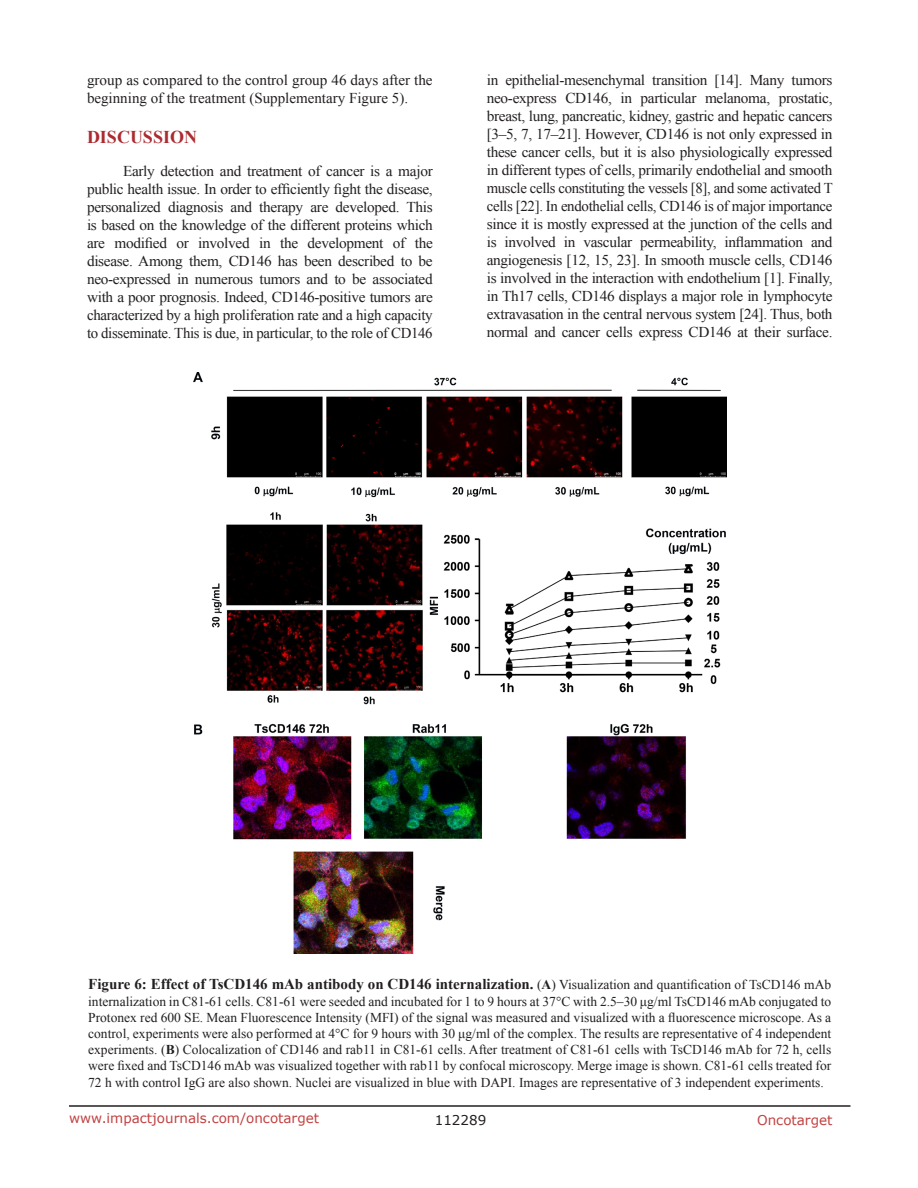
<style>
.page{position:relative;width:918px;height:1188px;background:#fff}
.page>*{position:absolute;margin:0;border:0;box-sizing:border-box;transform-origin:0 0}
.Heading{font:700 18px "Times New Roman";color:#ac2b31}
.BodyText{font:15px/18px "Times New Roman";letter-spacing:-.02em;color:#231f20;text-align:justify}
.Figuretrx{font:700 15px "Times New Roman";color:#231f20}
.BodyText-2{font:15px/18px "Times New Roman";color:#231f20}
.Figuretrx-2{font:13.5px/16.2px "Times New Roman";color:#231f20;text-align:justify}
.t1{font:13.5px "Verdana";color:#c24141}
.t2{font:13.5px "Verdana";color:#231f20}
.s1{font-weight:400;font-size:13.5px}
.s2{font-size:13.5px}
.s3{font-weight:700}
</style>
<div class="page">
<hr style="left:69px;top:1105px;width:781px;height:2px;background:#231f20">
<img style="left:193px;top:373px;width:533px;height:581px">
<p class="BodyText-2" style="left:87px;top:71px;width:347px">group as compared to the control group 46 days after the beginning of the treatment (Supplementary Figure 5).</p>
<p class="Heading" style="left:87px;top:125px;width:112px">DISCUSSION</p>
<p class="BodyText" style="left:87px;top:162px;width:347px;text-indent:36px">Early detection and treatment of cancer is a major public health issue. In order to efficiently fight the disease, personalized diagnosis and therapy are developed. This is based on the knowledge of the different proteins which are modified or involved in the development of the disease. Among them, CD146 has been described to be neo-expressed in numerous tumors and to be associated with a poor prognosis. Indeed, CD146-positive tumors are characterized by a high proliferation rate and a high capacity to disseminate. This is due, in particular, to the role of CD146</p>
<p class="BodyText" style="left:487px;top:71px;width:348px">in epithelial-mesenchymal transition [14]. Many tumors neo-express CD146, in particular melanoma, prostatic, breast, lung, pancreatic, kidney, gastric and hepatic cancers [3–5, 7, 17–21]. However, CD146 is not only expressed in these cancer cells, but it is also physiologically expressed in different types of cells, primarily endothelial and smooth muscle cells constituting the vessels [8], and some activated T cells [22]. In endothelial cells, CD146 is of major importance since it is mostly expressed at the junction of the cells and is involved in vascular permeability, inflammation and angiogenesis [12, 15, 23]. In smooth muscle cells, CD146 is involved in the interaction with endothelium [1]. Finally, in Th17 cells, CD146 displays a major role in lymphocyte extravasation in the central nervous system [24]. Thus, both normal and cancer cells express CD146 at their surface.</p>
<p class="Figuretrx" style="left:88px;top:974px;width:745px">Figure 6: Effect of TsCD146 mAb antibody on CD146 internalization. <span class="s1">(</span><span class="s2">A</span><span class="s1">) Visualization and quantification of TsCD146 mAb</span></p>
<p class="Figuretrx-2" style="left:88px;top:993px;width:745px">internalization in C81-61 cells. C81-61 were seeded and incubated for 1 to 9 hours at 37°C with 2.5–30 μg/ml TsCD146 mAb conjugated to Protonex red 600 SE. Mean Fluorescence Intensity (MFI) of the signal was measured and visualized with a fluorescence microscope. As a control, experiments were also performed at 4°C for 9 hours with 30 μg/ml of the complex. The results are representative of 4 independent experiments. (<span class="s3">B</span>) Colocalization of CD146 and rab11 in C81-61 cells. After treatment of C81-61 cells with TsCD146 mAb for 72 h, cells were fixed and TsCD146 mAb was visualized together with rab11 by confocal microscopy. Merge image is shown. C81-61 cells treated for 72 h with control IgG are also shown. Nuclei are visualized in blue with DAPI. Images are representative of 3 independent experiments.</p>
<p class="t1" style="left:69px;top:1109px;width:252px">www.impactjournals.com/oncotarget</p>
<p class="t2" style="left:435px;top:1111px;width:53px">112289</p>
<p class="t1" style="left:757px;top:1111px;width:77px">Oncotarget</p>
</div>
